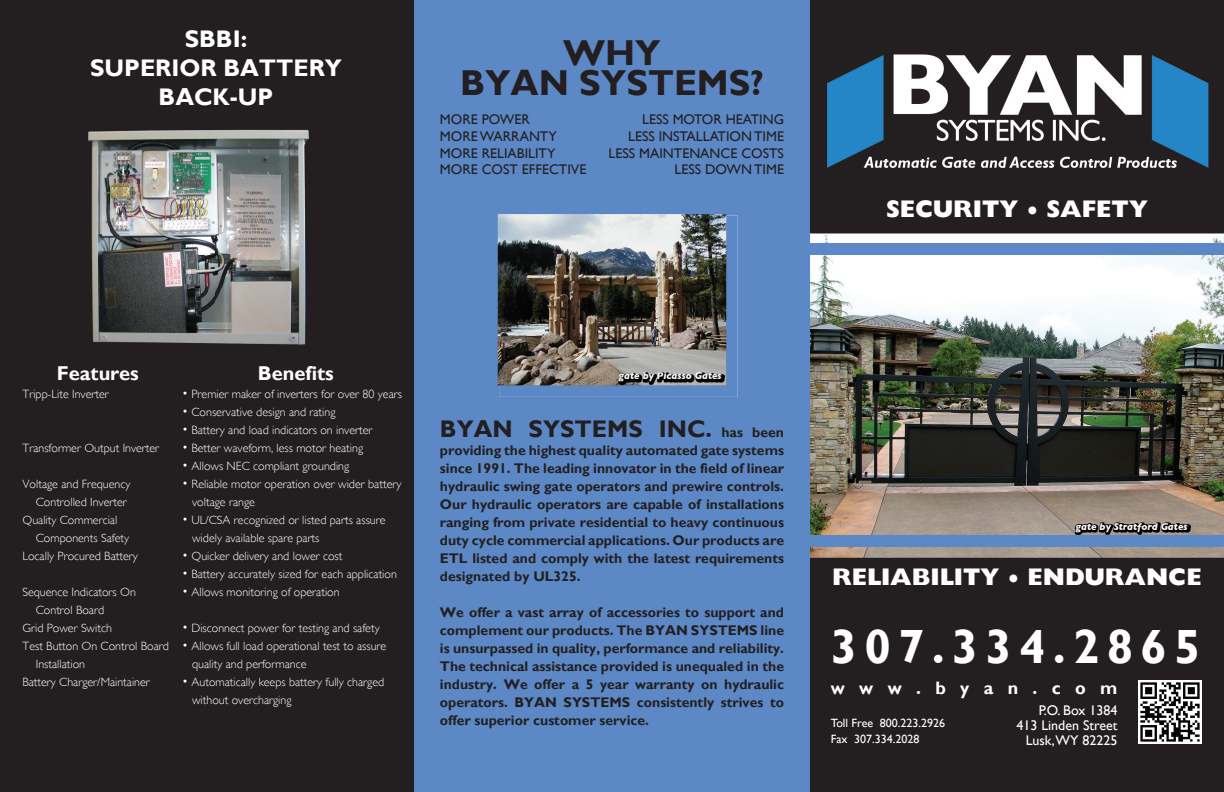
<style>
.page{position:relative;width:1224px;height:792px;background:#fff}
.page>*{position:absolute;margin:0;border:0;box-sizing:border-box;transform-origin:0 0}
.t1{font:700 48px "Gill Sans";letter-spacing:.15em;color:#fff}
.t2{font:700 36px/30px "Gill Sans";color:#231f20;text-align:center}
.t3{font:800 24px "Gill Sans";color:#fff}
.t4{font:700 24px/28.8px "Gill Sans";color:#fff;text-align:center}
.t5{font:700 24px "Gill Sans";color:#231f20}
.t6{font:700 20px "Gill Sans";color:#fff}
.t7{font:700 18px "Gill Sans";letter-spacing:.8em;color:#fff}
.t8{font:700 14px/18px "Gill Sans";color:#231f20;text-align:justify}
.t9{font:14px/16.8px "Gill Sans";color:#231f20}
.t10{font:14px/15px "Gill Sans";color:#fff;text-align:right}
.t11{font:300 12px/18px "Gill Sans";color:#fff}
.t12{font:12px "Gill Sans";color:#fff}
.t13{font:italic 700 10px "Gill Sans";color:#fff}
.s1{font-size:14px}
</style>
<div class="page">
<img style="left:810px;top:0;width:414px;height:792px">
<div style="left:810px;top:244px;width:414px;height:11px;background:#5d88c6"></div>
<div style="left:810px;top:536px;width:414px;height:11px;background:#5d88c6"></div>
<div style="left:414px;top:0;width:396px;height:792px;background:#5d88c6"></div>
<img style="left:499px;top:215px;width:239px;height:182px">
<img style="left:498px;top:214px;width:228px;height:171px">
<img style="left:1138px;top:680px;width:63px;height:63px">
<div style="left:0;top:0;width:414px;height:792px;background:#231f20"></div>
<img style="left:88px;top:129px;width:221px;height:216px">
<img style="left:1075px;top:522px;width:115px;height:13px">
<img style="left:618px;top:372px;width:106px;height:13px">
<h3 class="t4" style="left:90px;top:25px;width:253px">SBBI:<br>SUPERIOR BATTERY<br>BACK-UP</h3>
<h2 class="t2" style="left:460px;top:38px;width:305px">WHY<br>BYAN SYSTEMS?</h2>
<p class="t9" style="left:440px;top:111px;width:148px">MORE POWER<br>MORE WARRANTY<br>MORE RELIABILITY<br>MORE COST EFFECTIVE</p>
<p class="t9" style="left:609px;top:111px;width:177px;text-align:right">LESS MOTOR HEATING<br>LESS INSTALLATION TIME<br>LESS MAINTENANCE COSTS<br>LESS DOWN TIME</p>
<h3 class="t3" style="left:886px;top:194px;width:263px">SECURITY • SAFETY</h3>
<h3 class="t6" style="left:57px;top:362px;width:84px">Features</h3>
<p class="t11" style="left:22px;top:385px;width:88px">Tripp-Lite Inverter</p>
<p class="t11" style="left:22px;top:439px;width:138px">Transformer Output Inverter</p>
<p class="t11" style="left:22px;top:475px;width:109px">Voltage and Frequency</p>
<p class="t11" style="left:36px;top:493px;width:92px">Controlled Inverter</p>
<p class="t11" style="left:22px;top:511px;width:96px">Quality Commercial</p>
<p class="t11" style="left:36px;top:529px;width:95px">Components Safety</p>
<p class="t11" style="left:22px;top:547px;width:117px">Locally Procured Battery</p>
<p class="t11" style="left:22px;top:583px;width:115px">Sequence Indicators On</p>
<p class="t11" style="left:36px;top:601px;width:70px">Control Board</p>
<p class="t11" style="left:22px;top:619px;width:91px">Grid Power Switch</p>
<p class="t11" style="left:22px;top:637px;width:148px">Test Button On Control Board</p>
<p class="t11" style="left:36px;top:655px;width:51px">Installation</p>
<p class="t11" style="left:22px;top:673px;width:129px">Battery Charger/Maintainer</p>
<h3 class="t6" style="left:258px;top:362px;width:77px">Benefits</h3>
<p class="t11" style="left:182px;top:385px;width:221px">• Premier maker of inverters for over 80 years</p>
<p class="t11" style="left:182px;top:403px;width:155px">• Conservative design and rating</p>
<p class="t11" style="left:182px;top:421px;width:192px">• Battery and load indicators on inverter</p>
<p class="t11" style="left:182px;top:439px;width:183px">• Better waveform, less motor heating</p>
<p class="t11" style="left:182px;top:457px;width:169px">• Allows NEC compliant grounding</p>
<p class="t11" style="left:192px;top:475px;width:211px;text-indent:-10px">• Reliable motor operation over wider battery voltage range</p>
<p class="t11" style="left:192px;top:511px;width:195px;text-indent:-10px">• UL/CSA recognized or listed parts assure widely available spare parts</p>
<p class="t11" style="left:182px;top:547px;width:162px">• Quicker delivery and lower cost</p>
<p class="t11" style="left:182px;top:565px;width:216px">• Battery accurately sized for each application</p>
<p class="t11" style="left:182px;top:583px;width:159px">• Allows monitoring of operation</p>
<p class="t11" style="left:182px;top:619px;width:199px">• Disconnect power for testing and safety</p>
<p class="t11" style="left:192px;top:637px;width:196px;text-indent:-10px">• Allows full load operational test to assure quality and performance</p>
<p class="t11" style="left:192px;top:673px;width:194px;text-indent:-10px">• Automatically keeps battery fully charged without overcharging</p>
<p class="t13" style="left:619px;top:370px;width:104px">gate by Picasso Gates</p>
<h3 class="t5" style="left:440px;top:414px;width:346px">BYAN SYSTEMS INC. <span class="s1">has been</span></h3>
<p class="t8" style="left:440px;top:441px;width:346px">providing the highest quality automated gate systems since 1991. The leading innovator in the field of linear hydraulic swing gate operators and prewire controls.<br>Our hydraulic operators are capable of installations ranging from private residential to heavy continuous duty cycle commercial applications. Our products are ETL listed and comply with the latest requirements designated by UL325.</p>
<p class="t8" style="left:440px;top:603px;width:346px">We offer a vast array of accessories to support and complement our products. The BYAN SYSTEMS line is unsurpassed in quality, performance and reliability.<br>The technical assistance provided is unequaled in the industry. We offer a 5 year warranty on hydraulic operators. BYAN SYSTEMS consistently strives to offer superior customer service.</p>
<p class="t13" style="left:1076px;top:521px;width:113px">gate by Stratford Gates</p>
<h3 class="t3" style="left:832px;top:563px;width:371px">RELIABILITY • ENDURANCE</h3>
<h1 class="t1" style="left:831px;top:618px;width:371px">307.334.2865</h1>
<h3 class="t7" style="left:831px;top:677px;width:288px">www.byan.com</h3>
<p class="t12" style="left:831px;top:716px;width:116px">Toll Free 800.223.2926</p>
<p class="t10" style="left:1016px;top:702px;width:102px">P.O. Box 1384<br>413 Linden Street</p>
<p class="t12" style="left:831px;top:732px;width:90px">Fax 307.334.2028</p>
<p class="t10" style="left:1026px;top:732px;width:93px">Lusk,WY 82225</p>
</div>
